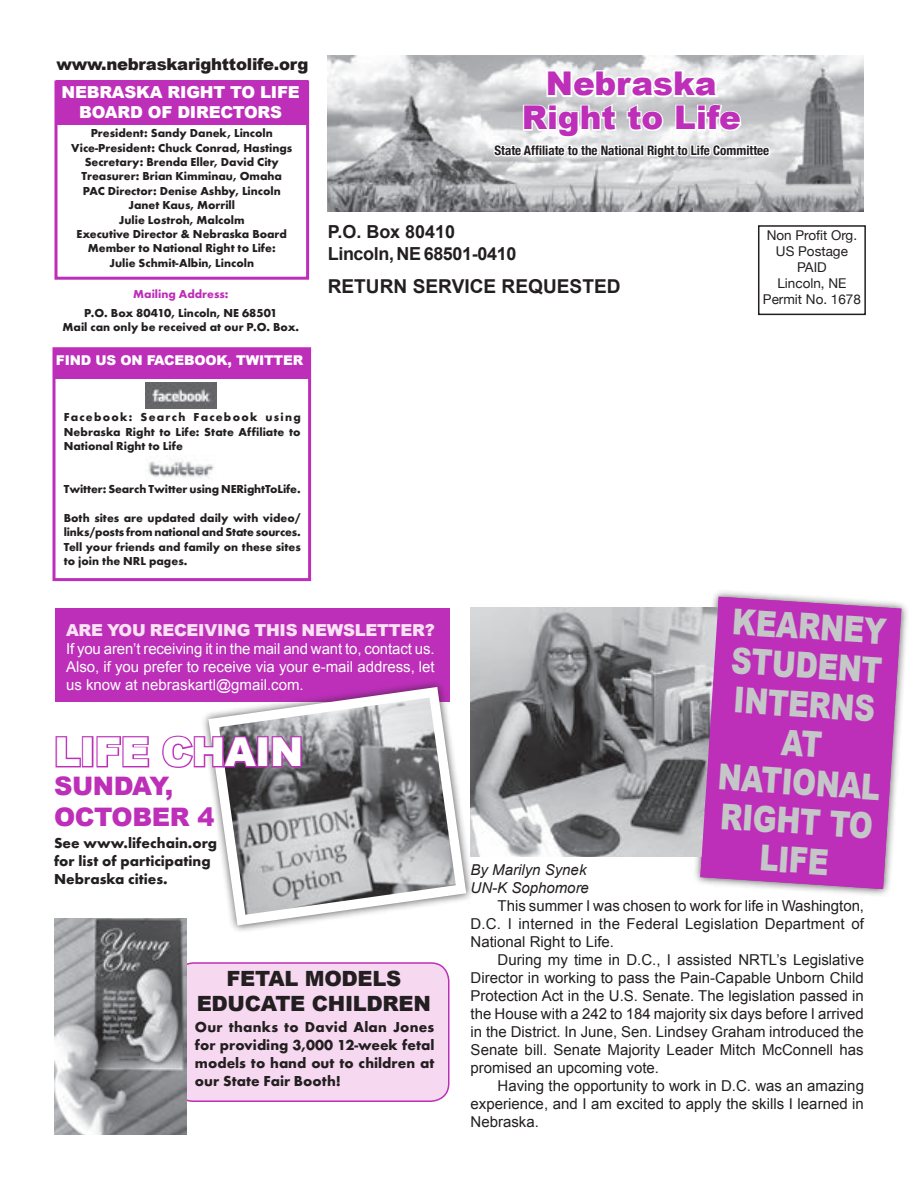
<style>
.page{position:relative;width:918px;height:1188px;background:#fff}
.page>*{position:absolute;margin:0;border:0;box-sizing:border-box;transform-origin:0 0}
.t1{font:900 39.9px "Arial";letter-spacing:-.015em;color:#fff}
.t2{font:900 35.7px/39px "Arial";color:#c5c6c8;text-align:center;scale:.81 1}
.t3{font:900 32.7px "Arial";color:#bd2fb9}
.t4{font:900 25.5px/30.6px "Arial";letter-spacing:-.015em;color:#bd2fb9}
.t5{font:900 21px/25.2px "Arial";letter-spacing:-.015em;color:#231f20;text-align:center}
.t6{font:700 19.05px "Arial";color:#231f20}
.t7{font:700 18px/21.6px "Arial";letter-spacing:-.02em;color:#231f20}
.t8{font:900 16.5px/19.8px "Arial";letter-spacing:-.015em;color:#fff;text-align:center}
.t9{font:900 16.5px "Arial";letter-spacing:-.015em;color:#fae2f5}
.t10{font:900 16.5px "Arial";letter-spacing:-.015em;color:#231f20}
.t11{font:15px/18px "Arial";color:#231f20;text-align:justify}
.t12{font:800 15px/18px "Function LH";color:#231f20;text-align:justify}
.t13{font:15px/18px "Arial";color:#fff;text-align:justify}
.t14{font:italic 15px/18px "Arial";color:#231f20}
.t15{font:13.5px/16.2px "Helvetica Neue";color:#231f20;text-align:center}
.t16{font:900 13.5px "Arial";letter-spacing:-.015em;color:#fff}
.t17{font:700 condensed 13.05px "Helvetica Neue";color:#231f20}
.t18{font:800 12px/14.4px "Function LH";color:#231f20;text-align:justify}
.t19{font:800 12px "Function LH";color:#bd2fb9}
</style>
<div class="page">
<div style="left:176px;top:963px;width:273px;height:138px;background:#f7d8f1;border-radius:18px"></div>
<div style="left:175px;top:962px;width:274px;height:140px;border:2px solid #bd2fb9;border-radius:18px"></div>
<div style="left:692px;top:589px;width:218px;height:308px;background:#231f20;opacity:.75"></div>
<div style="left:55px;top:608px;width:394px;height:94px;background:#bd2fb9"></div>
<div style="left:54px;top:348px;width:256px;height:30px;background:#bd2fb9"></div>
<div style="left:56px;top:80px;width:252px;height:45px;background:#bd2fb9"></div>
<div style="left:758px;top:225px;width:108px;height:90px;border:2px solid #231f20"></div>
<div style="left:54px;top:80px;width:255px;height:200px;border:3px solid #bd2fb9"></div>
<img style="left:148px;top:460px;width:66px;height:19px">
<img style="left:146px;top:383px;width:70px;height:26px">
<div style="left:52px;top:347px;width:259px;height:234px;border:3px solid #bd2fb9"></div>
<img style="left:328px;top:55px;width:536px;height:157px">
<svg style="left:492px;top:69px;width:280px;height:98px"></svg>
<img style="left:470px;top:608px;width:230px;height:248px">
<div style="left:200px;top:679px;width:274px;height:254px;background:#231f20;opacity:.75"></div>
<svg style="left:208px;top:687px;width:258px;height:238px"></svg>
<img style="left:219px;top:698px;width:237px;height:217px">
<div style="left:257px;top:736px;width:12px;height:31px;border:3px solid #bd2fb9"></div>
<svg style="left:270px;top:735px;width:33px;height:34px"></svg>
<svg style="left:55px;top:734px;width:205px;height:96px"></svg>
<svg style="left:700px;top:597px;width:201px;height:292px;background:#bf42bb"></svg>
<img style="left:55px;top:918px;width:131px;height:217px">
<h3 class="t10" style="left:57px;top:52px;width:253px">www.nebraskarighttolife.org</h3>
<h3 class="t8" style="left:62px;top:82px;width:240px">NEBRASKA RIGHT TO LIFE<br>BOARD OF DIRECTORS</h3>
<p class="t18" style="left:71px;top:126px;width:223px;text-align:center">President: Sandy Danek, Lincoln<br>Vice-President: Chuck Conrad, Hastings<br>Secretary: Brenda Eller, David City<br>Treasurer: Brian Kimminau, Omaha<br>PAC Director: Denise Ashby, Lincoln<br>Janet Kaus, Morrill<br>Julie Lostroh, Malcolm<br>Executive Director &amp; Nebraska Board<br>Member to National Right to Life:<br>Julie Schmit-Albin, Lincoln</p>
<p class="t19" style="left:133px;top:287px;width:97px">Mailing Address:</p>
<p class="t18" style="left:63px;top:306px;width:238px;text-align:center">P.O. Box 80410, Lincoln, NE 68501<br>Mail can only be received at our P.O. Box.</p>
<p class="t16" style="left:56px;top:350px;width:249px">FIND US ON FACEBOOK, TWITTER</p>
<p class="t18" style="left:64px;top:410px;width:239px">Facebook: Search Facebook using Nebraska Right to Life: State Affiliate to National Right to Life</p>
<p class="t18" style="left:64px;top:482px;width:238px">Twitter: Search Twitter using NERightToLife.</p>
<p class="t18" style="left:64px;top:511px;width:239px">Both sites are updated daily with video/ links/posts from national and State sources.<br>Tell your friends and family on these sites to join the NRL pages.</p>
<h3 class="t3" style="left:546px;top:60px;width:172px">Nebraska</h3>
<h3 class="t3" style="left:522px;top:94px;width:221px">Right to Life</h3>
<p class="t17" style="left:494px;top:140px;width:276px">State Affiliate to the National Right to Life Committee</p>
<h3 class="t7" style="left:328px;top:222px;width:190px">P.O. Box 80410<br>Lincoln, NE 68501-0410</h3>
<h3 class="t6" style="left:328px;top:274px;width:294px">RETURN SERVICE REQUESTED</h3>
<p class="t15" style="left:763px;top:227px;width:100px">Non Profit Org.<br>US Postage<br>PAID<br>Lincoln, NE<br>Permit No. 1678</p>
<h3 class="t9" style="left:66px;top:618px;width:370px">ARE YOU RECEIVING THIS NEWSLETTER?</h3>
<p class="t13" style="left:66px;top:640px;width:370px">If you aren’t receiving it in the mail and want to, contact us.<br>Also, if you prefer to receive via your e-mail address, let us know at nebraskartl@gmail.com.</p>
<h1 class="t1" style="left:54px;top:723px;width:251px">LIFE CHAIN</h1>
<h3 class="t4" style="left:54px;top:770px;width:162px">SUNDAY,<br>OCTOBER 4</h3>
<p class="t12" style="left:54px;top:833px;width:165px;text-align:left">See www.lifechain.org for list of participating<br>Nebraska cities.</p>
<h3 class="t5" style="left:197px;top:965px;width:236px">FETAL MODELS<br>EDUCATE CHILDREN</h3>
<p class="t12" style="left:195px;top:1018px;width:241px">Our thanks to David Alan Jones for providing 3,000 12-week fetal models to hand out to children at our State Fair Booth!</p>
<h2 class="t2" style="left:731px;top:600px;width:202px;rotate:4deg">KEARNEY<br>STUDENT<br>INTERNS<br>AT<br>NATIONAL<br>RIGHT TO<br>LIFE</h2>
<p class="t14" style="left:471px;top:861px;width:120px">By Marilyn Synek<br>UN-K Sophomore</p>
<p class="t11" style="left:471px;top:897px;width:395px;text-indent:27px">This summer I was chosen to work for life in Washington, D.C. I interned in the Federal Legislation Department of National Right to Life.</p>
<p class="t11" style="left:471px;top:951px;width:395px;text-indent:27px">During my time in D.C., I assisted NRTL’s Legislative Director in working to pass the Pain-Capable Unborn Child Protection Act in the U.S. Senate. The legislation passed in the House with a 242 to 184 majority six days before I arrived in the District. In June, Sen. Lindsey Graham introduced the Senate bill. Senate Majority Leader Mitch McConnell has promised an upcoming vote.</p>
<p class="t11" style="left:471px;top:1077px;width:395px;text-indent:27px">Having the opportunity to work in D.C. was an amazing experience, and I am excited to apply the skills I learned in Nebraska.</p>
</div>
